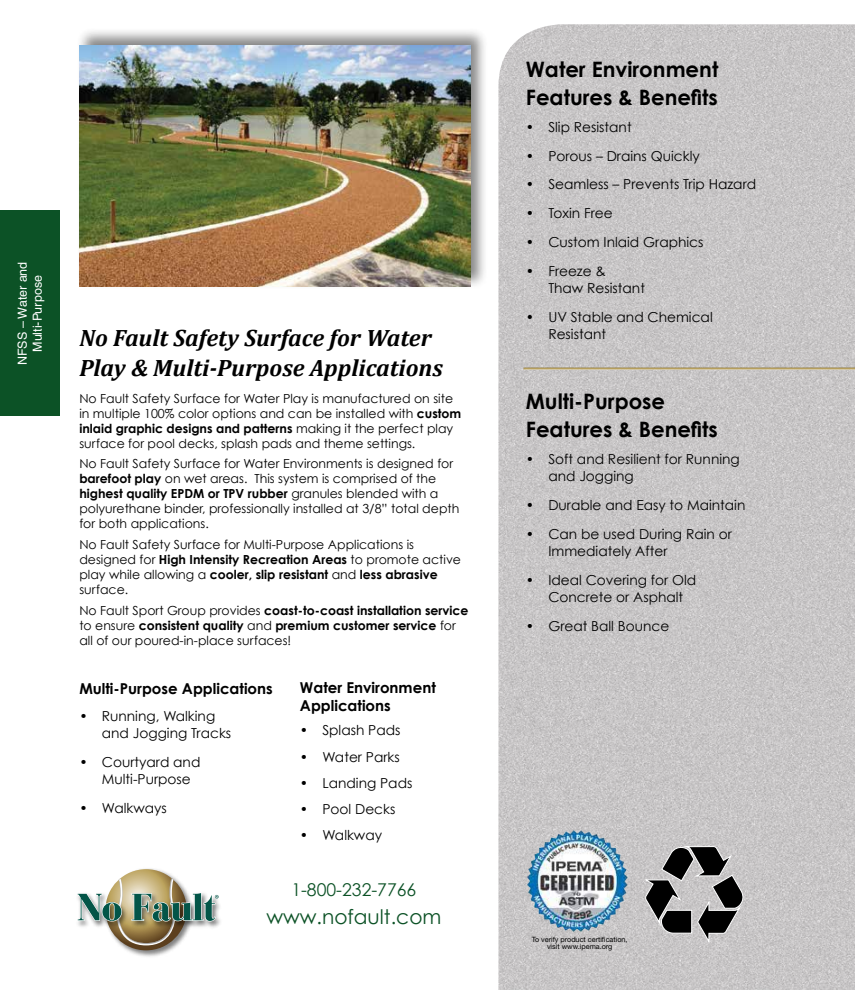
<style>
.page{position:relative;width:855px;height:990px;background:#fff}
.page>*{position:absolute;margin:0;border:0;box-sizing:border-box;transform-origin:0 0}
.t1{font:italic 700 23.75px/30px "Cambria";color:#000}
.t2{font:700 21.25px/27.5px "Century Gothic";color:#000}
.t3{font:20.12px "Century Gothic";color:#0c5226}
.t4{font:17.62px "Century Gothic";color:#0c5226}
.t5{font:700 15px/17.5px "Century Gothic";color:#000}
.t6{font:13.75px/17.5px "Century Gothic";color:#000}
.t7{font:12.5px/15px "Century Gothic";color:#000}
.t8{font:700 12.5px/15px "Century Gothic";color:#000}
.t9{font:12.5px/15px "Helvetica LT Std";color:#fff;text-align:center}
.t10{font:7.25px/7.2px "Helvetica Neue LT Std";color:#000;text-align:center}
.s1{font-weight:700}
.s2{font-weight:400}
</style>
<div class="page">
<img style="left:498px;top:24px;width:357px;height:966px">
<svg style="left:523px;top:370px;width:332px;height:1px"></svg>
<hr style="left:523px;top:366px;width:332px;height:4px;background:#000;opacity:.29">
<img style="left:521px;top:826px;width:114px;height:106px">
<svg style="left:642px;top:844px;width:104px;height:101px;background:#838282"></svg>
<img style="left:120px;top:868px;width:58px;height:89px">
<svg style="left:105px;top:869px;width:82px;height:81px"></svg>
<svg style="left:77px;top:878px;width:142px;height:67px"></svg>
<div style="left:76px;top:27px;width:413px;height:262px;background:#000;opacity:.48"></div>
<img style="left:79px;top:45px;width:391px;height:241px">
<div style="left:0;top:211px;width:60px;height:205px;background:#0c5226"></div>
<p class="t9" style="left:15px;top:365px;width:105px;rotate:-90deg">NFSS – Water and<br>Multi-Purpose</p>
<h1 class="t1" style="left:79px;top:323px;width:365px">No Fault Safety Surface for Water<br>Play &amp; Multi-Purpose Applications</h1>
<p class="t7" style="left:79px;top:391px;width:384px">No Fault Safety Surface for Water Play is manufactured on site in multiple 100% color options and can be installed with <span class="s1">custom inlaid graphic designs and patterns</span> making it the perfect play surface for pool decks, splash pads and theme settings.</p>
<p class="t7" style="left:79px;top:456px;width:382px">No Fault Safety Surface for Water Environments is designed for <span class="s1">barefoot play</span> on wet areas. This system is comprised of the <span class="s1">highest quality EPDM or TPV rubber</span> granules blended with a polyurethane binder, professionally installed at 3/8” total depth for both applications.</p>
<p class="t7" style="left:79px;top:537px;width:383px">No Fault Safety Surface for Multi-Purpose Applications is designed for <span class="s1">High Intensity Recreation Areas</span> to promote active play while allowing a <span class="s1">cooler, slip resistant</span> and <span class="s1">less abrasive </span>surface.</p>
<p class="t8" style="left:79px;top:602px;width:391px"><span class="s2">No Fault Sport Group provides</span> coast-to-coast installation service <span class="s2">to ensure</span> consistent quality <span class="s2">and</span> premium customer service <span class="s2">for all of our poured-in-place surfaces!</span></p>
<p class="t5" style="left:79px;top:679px;width:195px">Multi-Purpose Applications</p>
<p class="t6" style="left:102px;top:707px;width:131px;text-indent:-22px">• Running, Walking and Jogging Tracks</p>
<p class="t6" style="left:102px;top:753px;width:100px;text-indent:-22px">• Courtyard and<br>Multi-Purpose</p>
<p class="t6" style="left:79px;top:799px;width:89px">• Walkways</p>
<p class="t5" style="left:300px;top:679px;width:137px">Water Environment<br>Applications</p>
<p class="t6" style="left:300px;top:721px;width:102px">• Splash Pads</p>
<p class="t6" style="left:300px;top:748px;width:101px">• Water Parks</p>
<p class="t6" style="left:300px;top:774px;width:114px">• Landing Pads</p>
<p class="t6" style="left:300px;top:800px;width:97px">• Pool Decks</p>
<p class="t6" style="left:300px;top:826px;width:84px">• Walkway</p>
<h3 class="t4" style="left:291px;top:879px;width:127px">1-800-232-7766</h3>
<h3 class="t3" style="left:266px;top:905px;width:177px">www.nofault.com</h3>
<h2 class="t2" style="left:526px;top:55px;width:194px">Water Environment<br>Features &amp; Benefits</h2>
<p class="t6" style="left:526px;top:118px;width:107px">• Slip Resistant</p>
<p class="t6" style="left:526px;top:147px;width:175px">• Porous – Drains Quickly</p>
<p class="t6" style="left:526px;top:175px;width:232px">• Seamless – Prevents Trip Hazard</p>
<p class="t6" style="left:526px;top:204px;width:88px">• Toxin Free</p>
<p class="t6" style="left:526px;top:233px;width:179px">• Custom Inlaid Graphics</p>
<p class="t6" style="left:548px;top:262px;width:98px;text-indent:-22px">• Freeze &amp;<br>Thaw Resistant</p>
<p class="t6" style="left:548px;top:308px;width:166px;text-indent:-22px">• UV Stable and Chemical<br>Resistant</p>
<h2 class="t2" style="left:526px;top:387px;width:194px">Multi-Purpose<br>Features &amp; Benefits</h2>
<p class="t6" style="left:548px;top:450px;width:193px;text-indent:-22px">• Soft and Resilient for Running and Jogging</p>
<p class="t6" style="left:526px;top:496px;width:221px">• Durable and Easy to Maintain</p>
<p class="t6" style="left:548px;top:525px;width:185px;text-indent:-22px">• Can be used During Rain or<br>Immediately After</p>
<p class="t6" style="left:548px;top:571px;width:149px;text-indent:-22px">• Ideal Covering for Old<br>Concrete or Asphalt</p>
<p class="t6" style="left:526px;top:617px;width:145px">• Great Ball Bounce</p>
<p class="t10" style="left:532px;top:936px;width:97px">To verify product certification, visit www.ipema.org</p>
</div>
